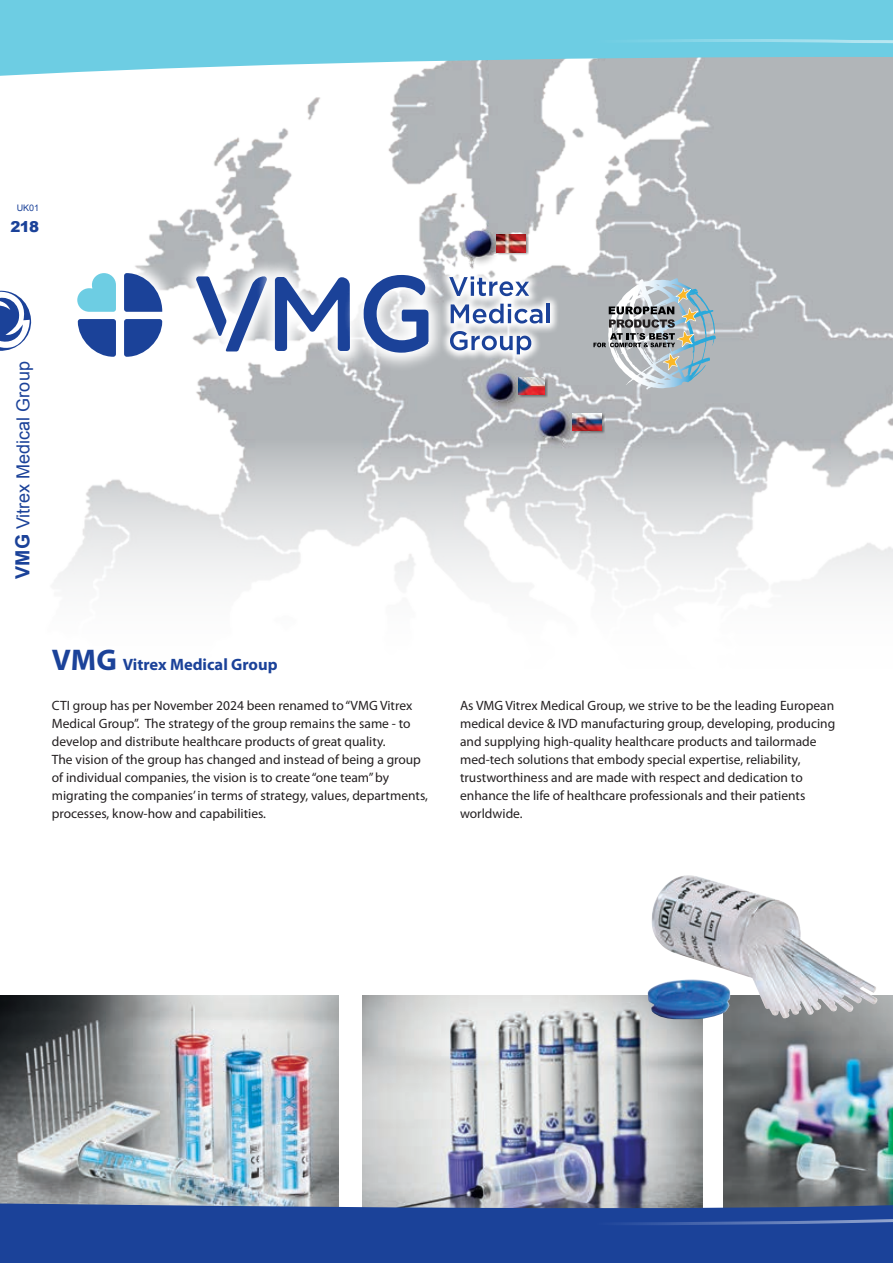
<style>
.page{position:relative;width:893px;height:1263px;background:#fff}
.page>*{position:absolute;margin:0;border:0;box-sizing:border-box;transform-origin:0 0}
.t1{font:18px "Arial";color:#1b4299}
.Rubrik_20_22_Bold_blå{font:700 16.5px "Myriad Pro";color:#1b4299}
.t2{font:900 15px "Arial";color:#1b4299}
.Brød_9_12_sort{font:13.5px/18px "Myriad Pro";color:#231f20}
.t3{font:9px "Arial";color:#1b4299}
.s1{font-weight:700;font-size:19.5px}
.s2{font-size:30px}
</style>
<div class="page">
<img style="left:362px;top:995px;width:340px;height:177px">
<img style="left:724px;top:995px;width:169px;height:177px">
<img style="left:0;top:995px;width:338px;height:177px">
<img style="left:647px;top:875px;width:231px;height:144px">
<img style="left:149px;top:101px;width:744px;height:338px">
<svg style="left:55px;top:439px;width:838px;height:145px"></svg>
<div style="left:496px;top:234px;width:33px;height:21px;background:#231f20;opacity:.5"></div>
<img style="left:497px;top:235px;width:29px;height:17px">
<div style="left:518px;top:377px;width:30px;height:21px;background:#231f20;opacity:.5"></div>
<img style="left:519px;top:377px;width:26px;height:17px">
<div style="left:572px;top:413px;width:33px;height:21px;background:#231f20;opacity:.5"></div>
<img style="left:573px;top:414px;width:29px;height:16px">
<img style="left:608px;top:279px;width:98px;height:111px">
<svg style="left:663px;top:353px;width:17px;height:18px"></svg>
<svg style="left:593px;top:288px;width:105px;height:59px;background:#9ea5a6"></svg>
<svg style="left:447px;top:266px;width:113px;height:99px"></svg>
<svg style="left:449px;top:276px;width:80px;height:20px"></svg>
<svg style="left:451px;top:304px;width:91px;height:19px"></svg>
<hr style="left:546px;top:304px;width:4px;height:19px;background:#1b4299">
<svg style="left:450px;top:331px;width:81px;height:23px"></svg>
<div style="left:58px;top:254px;width:123px;height:122px;background:#fff"></div>
<svg style="left:77px;top:273px;width:39px;height:39px"></svg>
<svg style="left:124px;top:273px;width:38px;height:39px"></svg>
<svg style="left:124px;top:319px;width:38px;height:38px"></svg>
<svg style="left:78px;top:319px;width:38px;height:38px"></svg>
<svg style="left:178px;top:257px;width:108px;height:114px"></svg>
<svg style="left:196px;top:276px;width:60px;height:75px"></svg>
<svg style="left:256px;top:258px;width:88px;height:112px"></svg>
<svg style="left:275px;top:277px;width:69px;height:74px"></svg>
<svg style="left:344px;top:256px;width:103px;height:115px"></svg>
<svg style="left:364px;top:275px;width:64px;height:78px"></svg>
<svg style="left:0;top:290px;width:32px;height:61px"></svg>
<svg style="left:0;top:1172px;width:893px;height:91px;background:#3c5b9e"></svg>
<svg style="left:0;top:0;width:893px;height:101px;background:#87d0e1"></svg>
<svg style="left:0;top:1185px;width:893px;height:42px;background:#5d729f"></svg>
<svg style="left:0;top:37px;width:893px;height:52px"></svg>
<p class="t3" style="left:17px;top:202px;width:24px">UK01</p>
<p class="t2" style="left:11px;top:215px;width:30px">218</p>
<h1 class="t1" style="left:12px;top:579px;width:219px;rotate:-90deg"><span class="s1">VMG</span> Vitrex Medical Group</h1>
<p class="Rubrik_20_22_Bold_blå" style="left:52px;top:653px;width:227px"><span class="s2">VMG</span> Vitrex Medical Group</p>
<p class="Brød_9_12_sort" style="left:52px;top:696px;width:378px">CTI group has per November 2024 been renamed to “VMG Vitrex Medical Group”. The strategy of the group remains the same - to develop and distribute healthcare products of great quality.<br>The vision of the group has changed and instead of being a group of individual companies, the vision is to create “one team” by migrating the companies’ in terms of strategy, values, departments, processes, know-how and capabilities.</p>
<p class="Brød_9_12_sort" style="left:460px;top:696px;width:377px">As VMG Vitrex Medical Group, we strive to be the leading European medical device &amp; IVD manufacturing group, developing, producing and supplying high-quality healthcare products and tailormade med-tech solutions that embody special expertise, reliability, trustworthiness and are made with respect and dedication to enhance the life of healthcare professionals and their patients worldwide.</p>
</div>
